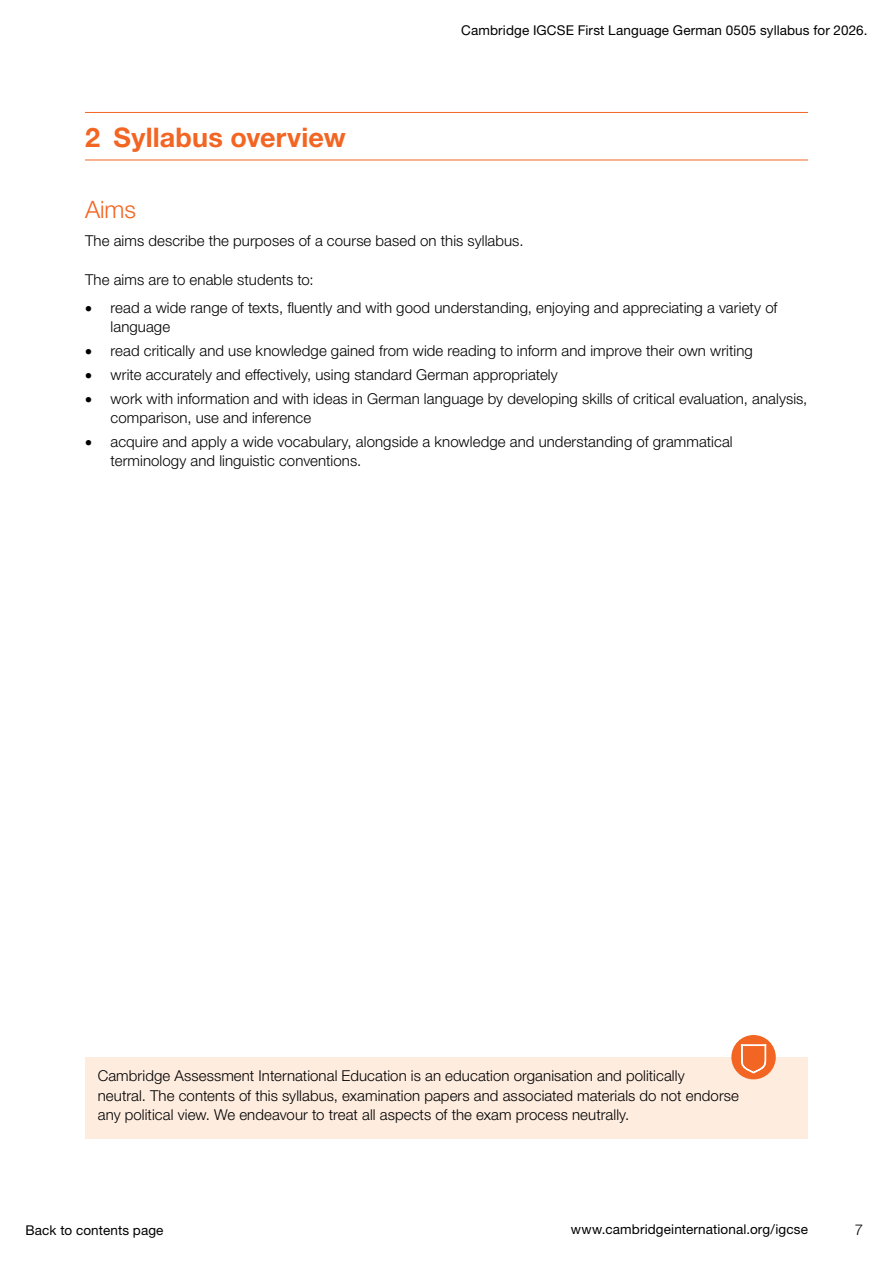
<style>
.page{position:relative;width:893px;height:1263px;background:#fff}
.page>*{position:absolute;margin:0;border:0;box-sizing:border-box;transform-origin:0 0}
.H1_Section_header{font:700 27px "Helvetica Neue LTW1 G";letter-spacing:.005em;color:#f26522}
.H2_after_heading_H1{font:300 24px "Helvetica Neue LTW1 G";color:#f26522}
.Bulleted_list_body_t{font:300 15px/19.5px "Helvetica Neue LTW1 G";letter-spacing:.005em;color:#000}
.Body_text{font:300 15px/19.5px "Helvetica Neue LTW1 G";letter-spacing:.005em;color:#000}
.First_para_before_bu{font:300 15px "Helvetica Neue LTW1 G";letter-spacing:.005em;color:#000}
.t1{font:13.5px "Helvetica Neue LTW1 G";letter-spacing:.01em;color:#000}
</style>
<div class="page">
<hr style="left:85px;top:112px;width:723px;height:1px;background:#f26522">
<hr style="left:85px;top:160px;width:723px;height:1px;background:#f26522">
<div style="left:85px;top:1058px;width:723px;height:81px;background:#feecdf"></div>
<div style="left:731px;top:1035px;width:45px;height:44px;background:#f26522;border-radius:50%"></div>
<svg style="left:741px;top:1044px;width:25px;height:29px"></svg>
<h1 class="H1_Section_header" style="left:85px;top:121px;width:262px">2 Syllabus overview</h1>
<p class="t1" style="left:461px;top:22px;width:408px">Cambridge IGCSE First Language German 0505 syllabus for 2026.</p>
<h2 class="H2_after_heading_H1" style="left:85px;top:195px;width:52px">Aims</h2>
<p class="Body_text" style="left:85px;top:231px;width:440px">The aims describe the purposes of a course based on this syllabus.</p>
<p class="First_para_before_bu" style="left:85px;top:270px;width:230px">The aims are to enable students to:</p>
<p class="Bulleted_list_body_t" style="left:111px;top:298px;width:668px;text-indent:-26px">• read a wide range of texts, fluently and with good understanding, enjoying and appreciating a variety of language</p>
<p class="Bulleted_list_body_t" style="left:85px;top:341px;width:669px">• read critically and use knowledge gained from wide reading to inform and improve their own writing</p>
<p class="Bulleted_list_body_t" style="left:85px;top:365px;width:474px">• write accurately and effectively, using standard German appropriately</p>
<p class="Bulleted_list_body_t" style="left:111px;top:388px;width:698px;text-indent:-26px">• work with information and with ideas in German language by developing skills of critical evaluation, analysis, comparison, use and inference</p>
<p class="Bulleted_list_body_t" style="left:111px;top:432px;width:624px;text-indent:-26px">• acquire and apply a wide vocabulary, alongside a knowledge and understanding of grammatical terminology and linguistic conventions.</p>
<p class="Body_text" style="left:98px;top:1066px;width:643px">Cambridge Assessment International Education is an education organisation and politically<br>neutral. The contents of this syllabus, examination papers and associated materials do not endorse any political view. We endeavour to treat all aspects of the exam process neutrally.</p>
<p class="t1" style="left:26px;top:1222px;width:140px">Back to contents page</p>
<p class="t1" style="left:571px;top:1221px;width:239px">www.cambridgeinternational.org/igcse</p>
<p class="Body_text" style="left:855px;top:1220px;width:10px">7</p>
</div>
